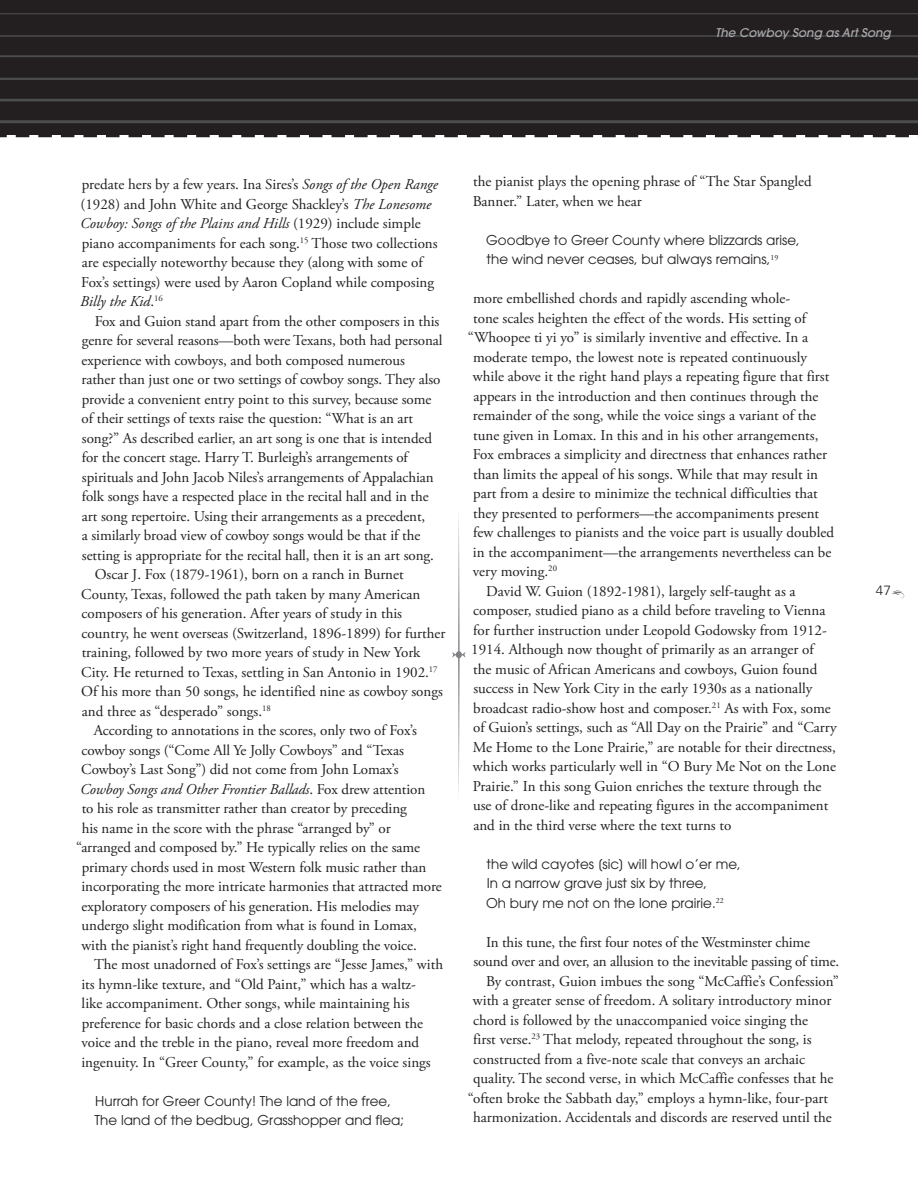
<style>
.page{position:relative;width:918px;height:1188px;background:#fff}
.page>*{position:absolute;margin:0;border:0;box-sizing:border-box;transform-origin:0 0}
.t1{font:15px/19.5px "Adobe Garamond Pro";color:#231f20}
.t2{font:italic 15px "Adobe Garamond Pro";letter-spacing:-.005em;color:#231f20}
.t3{font:13.5px/19.5px "Avant Garde";color:#231f20}
.t4{font:300 13.5px "Univers LT Std";color:#231f20}
.t5{font:italic 500 12px "Avant Garde";color:#a8a9ad}
.s1{font-style:italic}
.s2{font-style:normal}
</style>
<div class="page">
<div style="left:0;top:0;width:918px;height:135px;background:#231f20"></div>
<svg style="left:0;top:135px;width:918px;height:2px"></svg>
<hr style="left:0;top:13px;width:918px;height:1px;background:#4b4c4d">
<hr style="left:0;top:35px;width:918px;height:2px;background:#4b4c4d">
<hr style="left:0;top:55px;width:918px;height:2px;background:#4b4c4d">
<hr style="left:0;top:78px;width:918px;height:2px;background:#4b4c4d">
<hr style="left:0;top:99px;width:918px;height:2px;background:#4b4c4d">
<hr style="left:0;top:120px;width:918px;height:3px;background:#4b4c4d">
<svg style="left:892px;top:591px;width:12px;height:7px"></svg>
<svg style="left:452px;top:516px;width:13px;height:277px"></svg>
<p class="t5" style="left:716px;top:25px;width:177px">The Cowboy Song as Art Song</p>
<p class="t1" style="left:82px;top:175px;width:358px">predate hers by a few years. Ina Sires’s <span class="s1">Songs of the Open Range</span></p>
<p class="t1" style="left:81px;top:195px;width:352px">(1928) and John White and George Shackley’s <span class="s1">The Lonesome</span></p>
<p class="t2" style="left:80px;top:214px;width:342px">Cowboy: Songs of the Plains and Hills <span class="s2">(1929) include simple</span></p>
<p class="t1" style="left:82px;top:234px;width:358px">piano accompaniments for each song.<sup>15</sup> Those two collections</p>
<p class="t1" style="left:82px;top:253px;width:342px">are especially noteworthy because they (along with some of</p>
<p class="t1" style="left:81px;top:273px;width:354px">Fox’s settings) were used by Aaron Copland while composing</p>
<p class="t2" style="left:80px;top:292px;width:84px">Billy the Kid<span class="s2">.</span><sup>16</sup></p>
<p class="t1" style="left:95px;top:312px;width:346px">Fox and Guion stand apart from the other composers in this</p>
<p class="t1" style="left:82px;top:331px;width:362px">genre for several reasons—both were Texans, both had personal</p>
<p class="t1" style="left:82px;top:351px;width:325px">experience with cowboys, and both composed numerous</p>
<p class="t1" style="left:81px;top:370px;width:360px">rather than just one or two settings of cowboy songs. They also</p>
<p class="t1" style="left:82px;top:390px;width:351px">provide a convenient entry point to this survey, because some</p>
<p class="t1" style="left:82px;top:409px;width:333px">of their settings of texts raise the question: “What is an art</p>
<p class="t1" style="left:82px;top:429px;width:352px">song?” As described earlier, an art song is one that is intended</p>
<p class="t1" style="left:82px;top:448px;width:328px">for the concert stage. Harry T. Burleigh’s arrangements of</p>
<p class="t1" style="left:82px;top:468px;width:353px">spirituals and John Jacob Niles’s arrangements of Appalachian</p>
<p class="t1" style="left:82px;top:487px;width:348px">folk songs have a respected place in the recital hall and in the</p>
<p class="t1" style="left:82px;top:507px;width:345px">art song repertoire. Using their arrangements as a precedent,</p>
<p class="t1" style="left:82px;top:526px;width:340px">a similarly broad view of cowboy songs would be that if the</p>
<p class="t1" style="left:82px;top:546px;width:353px">setting is appropriate for the recital hall, then it is an art song.</p>
<p class="t1" style="left:95px;top:565px;width:310px">Oscar J. Fox (1879-1961), born on a ranch in Burnet</p>
<p class="t1" style="left:81px;top:585px;width:341px">County, Texas, followed the path taken by many American</p>
<p class="t1" style="left:82px;top:604px;width:322px">composers of his generation. After years of study in this</p>
<p class="t1" style="left:82px;top:624px;width:365px">country, he went overseas (Switzerland, 1896-1899) for further</p>
<p class="t1" style="left:82px;top:643px;width:340px">training, followed by two more years of study in New York</p>
<p class="t1" style="left:81px;top:663px;width:358px">City. He returned to Texas, settling in San Antonio in 1902.<sup>17</sup></p>
<p class="t1" style="left:81px;top:682px;width:363px">Of his more than 50 songs, he identified nine as cowboy songs</p>
<p class="t1" style="left:82px;top:702px;width:191px">and three as “desperado” songs.<sup>18</sup></p>
<p class="t1" style="left:94px;top:721px;width:325px">According to annotations in the scores, only two of Fox’s</p>
<p class="t1" style="left:82px;top:741px;width:324px">cowboy songs (“Come All Ye Jolly Cowboys” and “Texas</p>
<p class="t1" style="left:81px;top:760px;width:319px">Cowboy’s Last Song”) did not come from John Lomax’s</p>
<p class="t2" style="left:80px;top:780px;width:347px">Cowboy Songs and Other Frontier Ballads<span class="s2">. Fox drew attention</span></p>
<p class="t1" style="left:82px;top:799px;width:327px">to his role as transmitter rather than creator by preceding</p>
<p class="t1" style="left:76px;top:819px;width:346px;text-indent:5px">his name in the score with the phrase “arranged by” or “arranged and composed by.” He typically relies on the same</p>
<p class="t1" style="left:82px;top:858px;width:346px">primary chords used in most Western folk music rather than</p>
<p class="t1" style="left:81px;top:877px;width:362px">incorporating the more intricate harmonies that attracted more</p>
<p class="t1" style="left:82px;top:897px;width:339px">exploratory composers of his generation. His melodies may</p>
<p class="t1" style="left:82px;top:916px;width:337px">undergo slight modification from what is found in Lomax,</p>
<p class="t1" style="left:81px;top:936px;width:337px">with the pianist’s right hand frequently doubling the voice.</p>
<p class="t1" style="left:94px;top:955px;width:351px">The most unadorned of Fox’s settings are “Jesse James,” with</p>
<p class="t1" style="left:81px;top:975px;width:336px">its hymn-like texture, and “Old Paint,” which has a waltz-</p>
<p class="t1" style="left:82px;top:994px;width:330px">like accompaniment. Other songs, while maintaining his</p>
<p class="t1" style="left:82px;top:1014px;width:343px">preference for basic chords and a close relation between the</p>
<p class="t1" style="left:81px;top:1033px;width:339px">voice and the treble in the piano, reveal more freedom and</p>
<p class="t1" style="left:81px;top:1053px;width:351px">ingenuity. In “Greer County,” for example, as the voice sings</p>
<p class="t3" style="left:95px;top:1091px;width:311px">Hurrah for Greer County! The land of the free,<br>The land of the bedbug, Grasshopper and flea;</p>
<p class="t1" style="left:473px;top:172px;width:341px">the pianist plays the opening phrase of “The Star Spangled<br>Banner.” Later, when we hear</p>
<p class="t3" style="left:486px;top:230px;width:315px">Goodbye to Greer County where blizzards arise, the wind never ceases, but always remains,<sup>19</sup></p>
<p class="t1" style="left:473px;top:289px;width:335px">more embellished chords and rapidly ascending whole&shy;tone scales heighten the effect of the words. His setting of</p>
<p class="t1" style="left:473px;top:328px;width:363px;text-indent:-5px">“Whoopee ti yi yo” is similarly inventive and effective. In a moderate tempo, the lowest note is repeated continuously while above it the right hand plays a repeating figure that first appears in the introduction and then continues through the remainder of the song, while the voice sings a variant of the tune given in Lomax. In this and in his other arrangements, Fox embraces a simplicity and directness that enhances rather than limits the appeal of his songs. While that may result in part from a desire to minimize the technical difficulties that they presented to performers—the accompaniments present few challenges to pianists and the voice part is usually doubled in the accompaniment—the arrangements nevertheless can be very moving.<sup>20</sup></p>
<p class="t1" style="left:471px;top:582px;width:367px;text-indent:15px">David W. Guion (1892-1981), largely self-taught as a composer, studied piano as a child before traveling to Vienna for further instruction under Leopold Godowsky from 1912- 1914. Although now thought of primarily as an arranger of<br>the music of African Americans and cowboys, Guion found success in New York City in the early 1930s as a nationally broadcast radio-show host and composer.<sup>21</sup> As with Fox, some of Guion’s settings, such as “All Day on the Prairie” and “Carry Me Home to the Lone Prairie,” are notable for their directness, which works particularly well in “O Bury Me Not on the Lone Prairie.” In this song Guion enriches the texture through the use of drone-like and repeating figures in the accompaniment and in the third verse where the text turns to</p>
<p class="t3" style="left:486px;top:854px;width:256px">the wild cayotes [sic] will howl o’er me,<br>In a narrow grave just six by three,<br>Oh bury me not on the lone prairie.<sup>22</sup></p>
<p class="t1" style="left:473px;top:933px;width:367px;text-indent:13px">In this tune, the first four notes of the Westminster chime sound over and over, an allusion to the inevitable passing of time.</p>
<p class="t1" style="left:473px;top:972px;width:367px;text-indent:13px">By contrast, Guion imbues the song “McCaffie’s Confession” with a greater sense of freedom. A solitary introductory minor chord is followed by the unaccompanied voice singing the<br>first verse.<sup>23</sup> That melody, repeated throughout the song, is constructed from a five-note scale that conveys an archaic quality. The second verse, in which McCaffie confesses that he</p>
<p class="t1" style="left:468px;top:1089px;width:366px;text-align:center">“often broke the Sabbath day,” employs a hymn-like, four-part harmonization. Accidentals and discords are reserved until the</p>
<p class="t4" style="left:876px;top:582px;width:17px">47</p>
</div>
